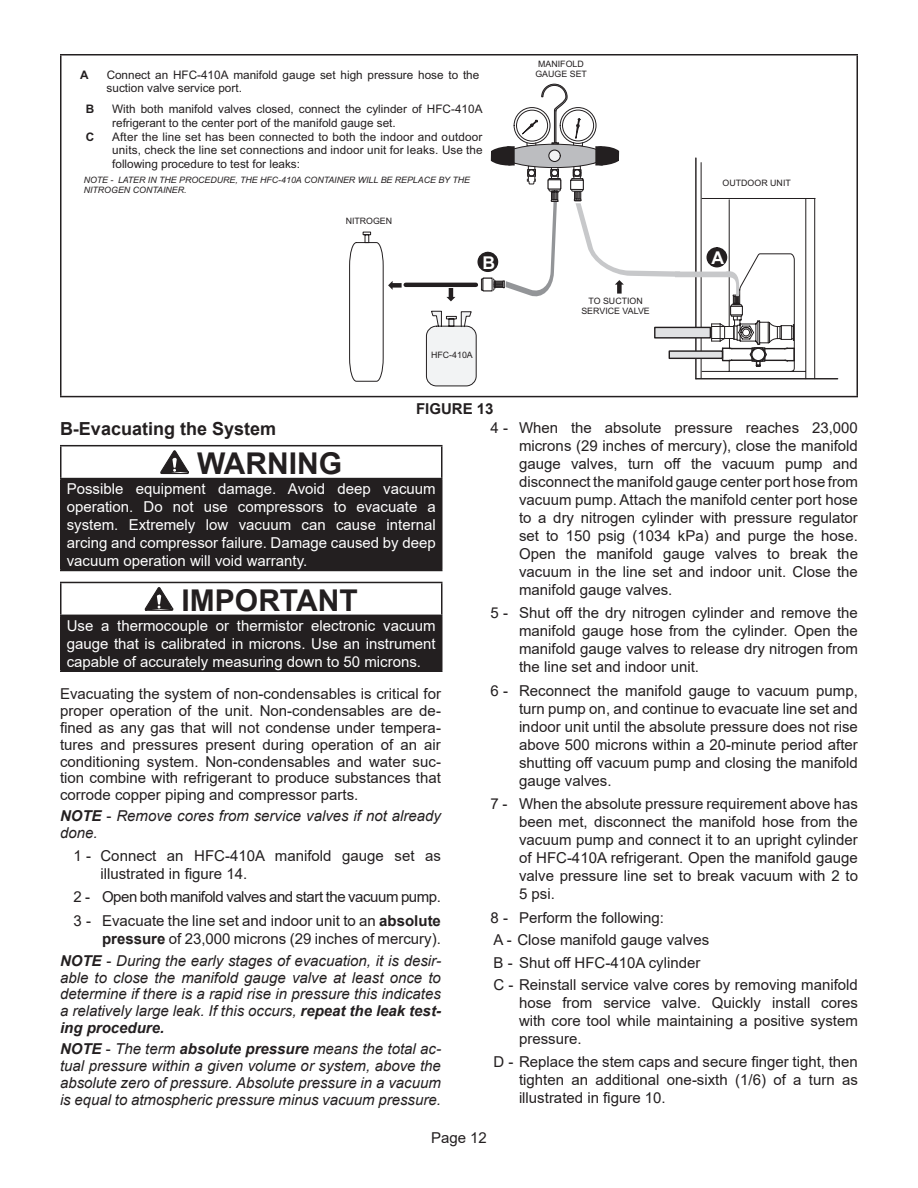
<style>
.page{position:relative;width:918px;height:1188px;background:#fff}
.page>*{position:absolute;margin:0;border:0;box-sizing:border-box;transform-origin:0 0}
.WARNING_20pt{font:700 30px "Arial";color:#231f20}
.Header_1_TOC{font:700 18px "Arial";color:#231f20}
.t1{font:700 17.7px "Arial";color:#fff}
.paragraph{font:15px/18px "Arial";color:#231f20;text-align:justify}
.paragraph-2{font:italic 15px/16.8px "Arial";color:#231f20;text-align:justify}
.White_10pt{font:15px/18px "Arial";color:#fff;text-align:justify}
.paragraph-3{font:15px "Arial";letter-spacing:-.03em;color:#231f20}
.t2{font:700 15px "Arial";color:#231f20}
.t3{font:11.7px/13.4px "Arial";color:#231f20}
.t4{font:700 11.7px "Arial";color:#231f20}
.t5{font:italic 8.85px/9.8px "Arial";color:#231f20}
.t6{font:8.85px/10.5px "Arial";color:#231f20;text-align:center}
.s1{font-weight:700}
.s2{font-style:normal}
</style>
<div class="page">
<hr style="left:60px;top:54px;width:798px;height:2px;background:#231f20">
<hr style="left:60px;top:56px;width:2px;height:340px;background:#231f20">
<hr style="left:856px;top:56px;width:2px;height:340px;background:#231f20">
<hr style="left:60px;top:396px;width:798px;height:1px;background:#231f20">
<hr style="left:406px;top:283px;width:70px;height:4px;background:#231f20">
<svg style="left:349px;top:231px;width:53px;height:151px"></svg>
<hr style="left:696px;top:378px;width:142px;height:1px;background:#231f20">
<svg style="left:426px;top:83px;width:390px;height:303px"></svg>
<div style="left:669px;top:351px;width:53px;height:7px;background:#e0e1e3"></div>
<div style="left:669px;top:350px;width:54px;height:9px;border:1px solid #231f20"></div>
<div style="left:655px;top:327px;width:55px;height:11px;background:#e0e1e3"></div>
<div style="left:654px;top:327px;width:57px;height:12px;border:1px solid #231f20"></div>
<div style="left:707px;top:247px;width:20px;height:20px;background:#231f20;border:1px solid #231f20;border-radius:50%"></div>
<div style="left:477px;top:252px;width:21px;height:20px;background:#231f20;border:1px solid #231f20;border-radius:50%"></div>
<div style="left:61px;top:479px;width:381px;height:91px;background:#231f20"></div>
<hr style="left:60px;top:445px;width:382px;height:1px;background:#231f20">
<hr style="left:60px;top:446px;width:2px;height:32px;background:#231f20">
<hr style="left:441px;top:446px;width:1px;height:32px;background:#231f20">
<hr style="left:60px;top:478px;width:382px;height:1px;background:#231f20">
<hr style="left:60px;top:479px;width:2px;height:91px;background:#231f20">
<hr style="left:60px;top:570px;width:382px;height:1px;background:#231f20">
<svg style="left:160px;top:450px;width:29px;height:25px"></svg>
<div style="left:61px;top:615px;width:381px;height:56px;background:#231f20"></div>
<hr style="left:60px;top:582px;width:382px;height:1px;background:#231f20">
<hr style="left:60px;top:583px;width:2px;height:32px;background:#231f20">
<hr style="left:441px;top:583px;width:1px;height:32px;background:#231f20">
<hr style="left:60px;top:615px;width:382px;height:1px;background:#231f20">
<hr style="left:60px;top:616px;width:2px;height:55px;background:#231f20">
<hr style="left:60px;top:671px;width:382px;height:1px;background:#231f20">
<svg style="left:144px;top:587px;width:30px;height:24px"></svg>
<p class="t4" style="left:80px;top:67px;width:10px">A</p>
<p class="t3" style="left:107px;top:68px;width:374px">Connect an HFC-410A manifold gauge set high pressure hose to the suction valve service port.</p>
<p class="t4" style="left:86px;top:101px;width:10px">B</p>
<p class="t3" style="left:112px;top:103px;width:372px">With both manifold valves closed, connect the cylinder of HFC-410A refrigerant to the center port of the manifold gauge set.</p>
<p class="t4" style="left:86px;top:129px;width:10px">C</p>
<p class="t3" style="left:112px;top:130px;width:372px;text-align:justify">After the line set has been connected to both the indoor and outdoor units, check the line set connections and indoor unit for leaks. Use the following procedure to test for leaks:</p>
<p class="t5" style="left:84px;top:175px;width:388px">NOTE - LATER IN THE PROCEDURE, THE HFC-410A CONTAINER WILL BE REPLACE BY THE<br>NITROGEN CONTAINER.</p>
<p class="t6" style="left:346px;top:215px;width:48px">NITROGEN</p>
<p class="t6" style="left:535px;top:59px;width:53px">MANIFOLD<br>GAUGE SET</p>
<p class="t6" style="left:723px;top:178px;width:70px">OUTDOOR UNIT</p>
<p class="t1" style="left:482px;top:251px;width:14px">B</p>
<p class="t1" style="left:711px;top:246px;width:14px">A</p>
<p class="t6" style="left:431px;top:350px;width:43px">HFC-410A</p>
<p class="t2" style="left:416px;top:398px;width:79px">FIGURE 13</p>
<p class="t6" style="left:581px;top:295px;width:70px">TO SUCTION<br>SERVICE VALVE</p>
<p class="Header_1_TOC" style="left:60px;top:416px;width:218px">B-Evacuating the System</p>
<p class="WARNING_20pt" style="left:197px;top:442px;width:146px">WARNING</p>
<p class="White_10pt" style="left:67px;top:480px;width:371px">Possible equipment damage. Avoid deep vacuum operation. Do not use compressors to evacuate a system. Extremely low vacuum can cause internal arcing and compressor failure. Damage caused by deep vacuum operation will void warranty.</p>
<p class="WARNING_20pt" style="left:182px;top:579px;width:178px">IMPORTANT</p>
<p class="White_10pt" style="left:67px;top:616px;width:370px">Use a thermocouple or thermistor electronic vacuum gauge that is calibrated in microns. Use an instrument capable of accurately measuring down to 50 microns.</p>
<p class="paragraph" style="left:60px;top:686px;width:383px;line-height:16.8px">Evacuating the system of non-condensables is critical for proper operation of the unit. Non-condensables are de&shy;fined as any gas that will not condense under tempera&shy;tures and pressures present during operation of an air conditioning system. Non-condensables and water suc&shy;tion combine with refrigerant to produce substances that corrode copper piping and compressor parts.</p>
<p class="paragraph-2" style="left:60px;top:808px;width:382px"><span class="s1">NOTE</span> <span class="s2">-</span> Remove cores from service valves if not already done.</p>
<p class="paragraph" style="left:100px;top:846px;width:342px;text-indent:-27px">1 - Connect an HFC-410A manifold gauge set as illustrated in figure 14.</p>
<p class="paragraph-3" style="left:74px;top:887px;width:369px">2 - Open both manifold valves and start the vacuum pump.</p>
<p class="paragraph" style="left:74px;top:911px;width:369px;text-align:right">3 - Evacuate the line set and indoor unit to an <span class="s1">absolute pressure</span> of 23,000 microns (29 inches of mercury).</p>
<p class="paragraph-2" style="left:60px;top:952px;width:383px"><span class="s1">NOTE</span> <span class="s2">-</span> During the early stages of evacuation, it is desir&shy;able to close the manifold gauge valve at least once to determine if there is a rapid rise in pressure this indicates a relatively large leak. If this occurs, <span class="s1">repeat the leak test&shy;ing procedure.</span></p>
<p class="paragraph-2" style="left:60px;top:1041px;width:383px"><span class="s1">NOTE</span> <span class="s2">-</span> The term <span class="s1">absolute pressure</span> means the total ac&shy;tual pressure within a given volume or system, above the absolute zero of pressure. Absolute pressure in a vacuum is equal to atmospheric pressure minus vacuum pressure.</p>
<p class="paragraph" style="left:519px;top:419px;width:341px;text-indent:-28px">4 - When the absolute pressure reaches 23,000 microns (29 inches of mercury), close the manifold gauge valves, turn off the vacuum pump and disconnect the manifold gauge center port hose from vacuum pump. Attach the manifold center port hose to a dry nitrogen cylinder with pressure regulator set to 150 psig (1034 kPa) and purge the hose.<br>Open the manifold gauge valves to break the vacuum in the line set and indoor unit. Close the manifold gauge valves.</p>
<p class="paragraph" style="left:519px;top:604px;width:340px;text-indent:-28px">5 - Shut off the dry nitrogen cylinder and remove the manifold gauge hose from the cylinder. Open the manifold gauge valves to release dry nitrogen from the line set and indoor unit.</p>
<p class="paragraph" style="left:519px;top:681px;width:340px;text-indent:-28px">6 - Reconnect the manifold gauge to vacuum pump, turn pump on, and continue to evacuate line set and indoor unit until the absolute pressure does not rise above 500 microns within a 20-minute period after shutting off vacuum pump and closing the manifold gauge valves.</p>
<p class="paragraph" style="left:519px;top:795px;width:341px;text-indent:-28px">7 - When the absolute pressure requirement above has been met, disconnect the manifold hose from the vacuum pump and connect it to an upright cylinder of HFC-410A refrigerant. Open the manifold gauge valve pressure line set to break vacuum with 2 to 5 psi.</p>
<p class="paragraph" style="left:490px;top:908px;width:175px">8 - Perform the following:</p>
<p class="paragraph" style="left:494px;top:931px;width:217px">A - Close manifold gauge valves</p>
<p class="paragraph" style="left:494px;top:953px;width:208px">B - Shut off HFC-410A cylinder</p>
<p class="paragraph" style="left:519px;top:976px;width:340px;text-indent:-26px">C - Reinstall service valve cores by removing manifold hose from service valve. Quickly install cores with core tool while maintaining a positive system pressure.</p>
<p class="paragraph" style="left:519px;top:1052px;width:340px;text-indent:-26px">D - Replace the stem caps and secure finger tight, then tighten an additional one-sixth (1/6) of a turn as illustrated in figure 10.</p>
<p class="paragraph" style="left:431px;top:1129px;width:57px">Page 12</p>
</div>
